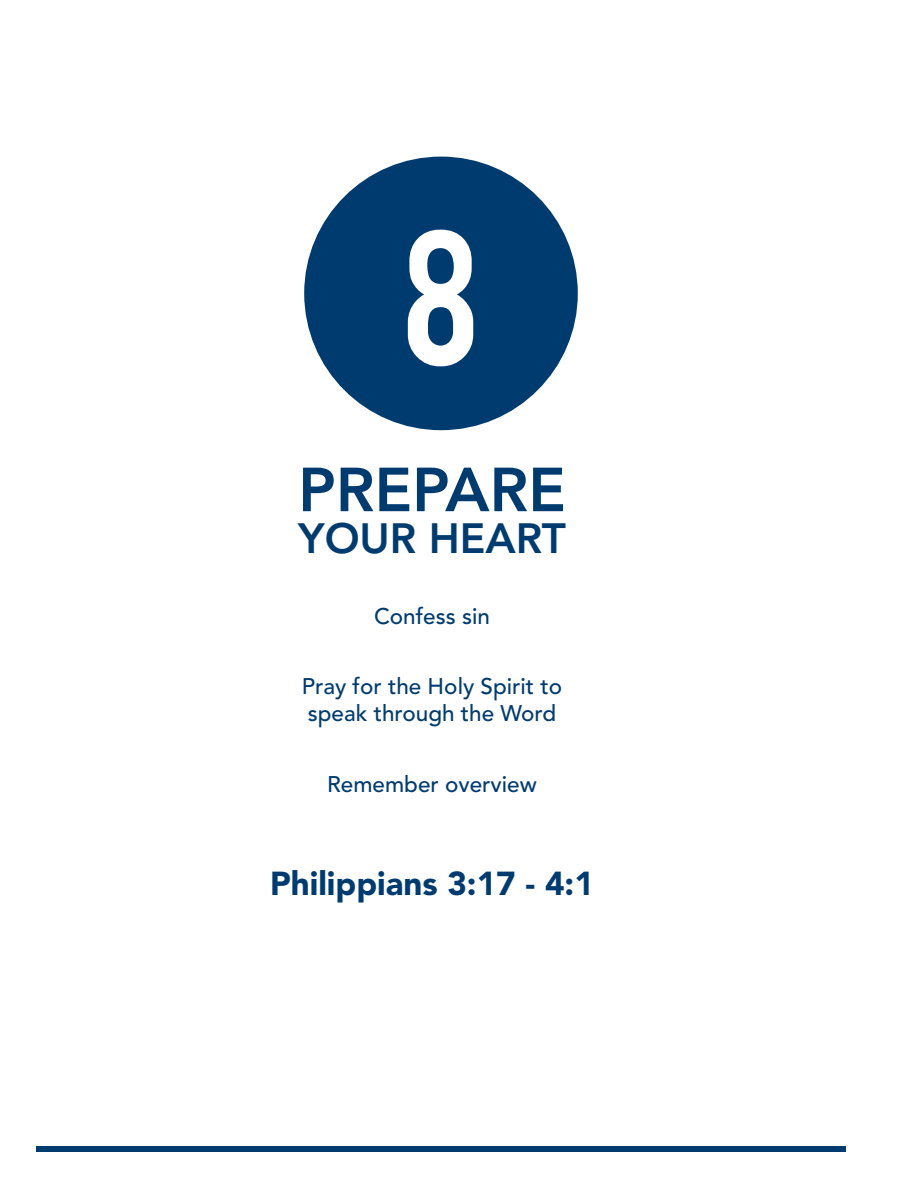
<style>
.page{position:relative;width:918px;height:1188px;background:#fff}
.page>*{position:absolute;margin:0;border:0;box-sizing:border-box;transform-origin:0 0}
.Question{font:150px "Bebas";color:#fff}
.t1{font:800 61.5px "Avenir LT Std";color:#003b70}
.t2{font:800 42px "Avenir LT Std";color:#003b70}
.Question-2{font:900 33px "Avenir LT Std";color:#003b70}
.t3{font:500 22.5px/27px "Avenir LT Std";color:#003b70}
</style>
<div class="page">
<div style="left:304px;top:157px;width:274px;height:273px;background:#003b70;border-radius:50%"></div>
<div style="left:36px;top:1146px;width:810px;height:6px;background:#003b70"></div>
<p class="Question" style="left:401px;top:189px;width:81px">8</p>
<h2 class="t1" style="left:298px;top:453px;width:269px">PREPARE</h2>
<h3 class="t2" style="left:298px;top:514px;width:269px">YOUR HEART</h3>
<p class="t3" style="left:374px;top:603px;width:117px">Confess sin</p>
<p class="t3" style="left:302px;top:674px;width:262px">Pray for the Holy Spirit to speak through the Word</p>
<p class="t3" style="left:327px;top:771px;width:211px">Remember overview</p>
<p class="Question-2" style="left:270px;top:863px;width:325px">Philippians 3:17 - 4:1</p>
</div>
